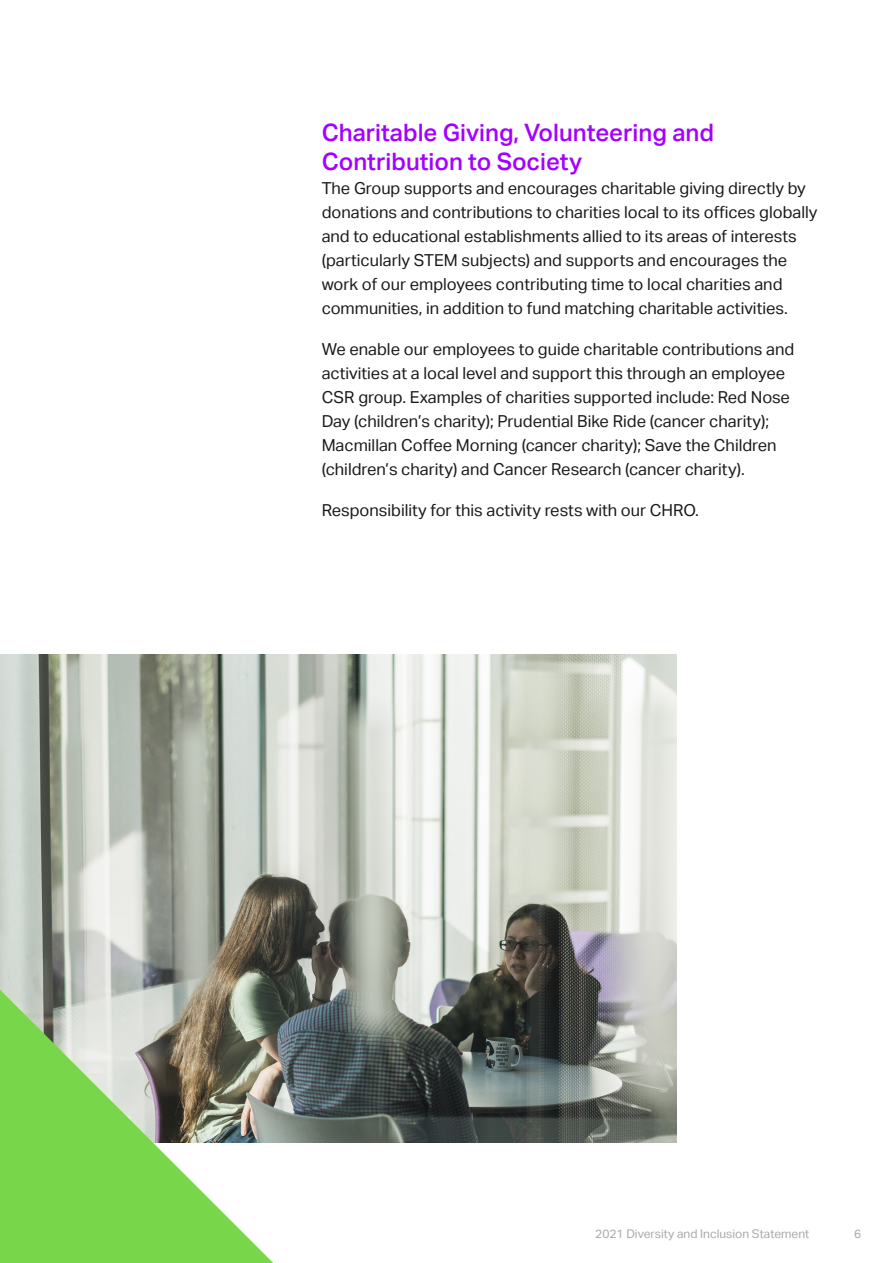
<style>
.page{position:relative;width:893px;height:1263px;background:#fff}
.page>*{position:absolute;margin:0;border:0;box-sizing:border-box;transform-origin:0 0}
.Body_text{font:500 24px/28.8px "Aktiv Grotesk";color:#a500ff}
.Body_text-2{font:16.5px/24px "Aktiv Grotesk";color:#1a1a1a}
.t1{font:12px "Aktiv Grotesk";color:#a8a9ad}
</style>
<div class="page">
<img style="left:0;top:655px;width:676px;height:488px">
<svg style="left:0;top:990px;width:273px;height:273px;background:#95c479"></svg>
<p class="Body_text" style="left:322px;top:118px;width:394px">Charitable Giving, Volunteering and<br>Contribution to Society</p>
<p class="Body_text-2" style="left:322px;top:176px;width:497px">The Group supports and encourages charitable giving directly by donations and contributions to charities local to its offices globally and to educational establishments allied to its areas of interests (particularly STEM subjects) and supports and encourages the work of our employees contributing time to local charities and communities, in addition to fund matching charitable activities.</p>
<p class="Body_text-2" style="left:322px;top:337px;width:474px">We enable our employees to guide charitable contributions and activities at a local level and support this through an employee CSR group. Examples of charities supported include: Red Nose Day (children’s charity); Prudential Bike Ride (cancer charity); Macmillan Coffee Morning (cancer charity); Save the Children (children’s charity) and Cancer Research (cancer charity).</p>
<p class="Body_text-2" style="left:322px;top:498px;width:379px">Responsibility for this activity rests with our CHRO.</p>
<p class="t1" style="left:595px;top:1226px;width:216px">2021 Diversity and Inclusion Statement</p>
<p class="t1" style="left:854px;top:1226px;width:9px">6</p>
</div>
